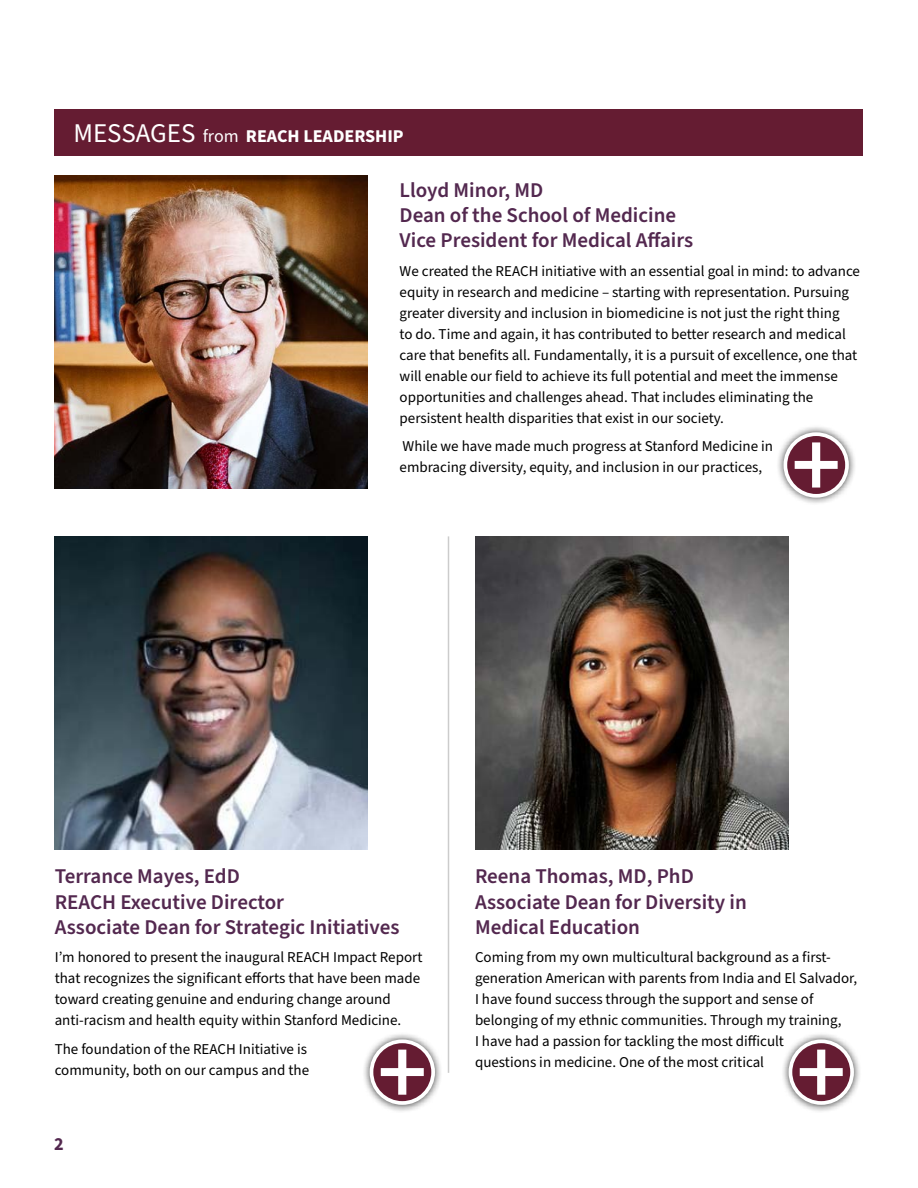
<style>
.page{position:relative;width:918px;height:1188px;background:#fff}
.page>*{position:absolute;margin:0;border:0;box-sizing:border-box;transform-origin:0 0}
.t1{font:600 21px/25.2px "Source Sans Pro";color:#53284f}
.t2{font:700 18px "Source Sans Pro";color:#fff}
.t3{font:700 18px "Source Sans Pro";color:#53284f}
.t4{font:15px/21px "Source Sans Pro";color:#000}
.s1{font-weight:400;font-size:27px}
.s2{font-weight:400}
</style>
<div class="page">
<img style="left:55px;top:176px;width:313px;height:312px">
<img style="left:475px;top:536px;width:314px;height:313px">
<div style="left:55px;top:109px;width:808px;height:47px;background:#651c32"></div>
<hr style="left:448px;top:536px;width:1px;height:537px;background:#ccc">
<div style="left:362px;top:1032px;width:81px;height:81px;background:#000;opacity:.75"></div>
<svg style="left:371px;top:1041px;width:62px;height:62px"></svg>
<div style="left:370px;top:1039px;width:65px;height:66px;border:4px solid #fff;border-radius:50%"></div>
<svg style="left:381px;top:1050px;width:43px;height:45px"></svg>
<div style="left:781px;top:1032px;width:81px;height:81px;background:#000;opacity:.75"></div>
<svg style="left:790px;top:1041px;width:62px;height:62px"></svg>
<div style="left:789px;top:1039px;width:65px;height:66px;border:4px solid #fff;border-radius:50%"></div>
<svg style="left:800px;top:1050px;width:43px;height:45px"></svg>
<img style="left:55px;top:536px;width:313px;height:313px">
<div style="left:776px;top:424px;width:81px;height:82px;background:#000;opacity:.75"></div>
<svg style="left:785px;top:434px;width:62px;height:62px"></svg>
<div style="left:784px;top:432px;width:65px;height:66px;border:4px solid #fff;border-radius:50%"></div>
<svg style="left:795px;top:442px;width:43px;height:46px"></svg>
<p class="t2" style="left:73px;top:124px;width:332px"><span class="s1">MESSAGES</span> <span class="s2">from</span> REACH LEADERSHIP</p>
<h1 class="t1" style="left:400px;top:178px;width:295px">Lloyd Minor, MD<br>Dean of the School of Medicine<br>Vice President for Medical Affairs</h1>
<p class="t4" style="left:400px;top:261px;width:462px">We created the REACH initiative with an essential goal in mind: to advance equity in research and medicine – starting with representation. Pursuing greater diversity and inclusion in biomedicine is not just the right thing<br>to do. Time and again, it has contributed to better research and medical care that benefits all. Fundamentally, it is a pursuit of excellence, one that will enable our field to achieve its full potential and meet the immense opportunities and challenges ahead. That includes eliminating the persistent health disparities that exist in our society.</p>
<p class="t4" style="left:400px;top:436px;width:375px">While we have made much progress at Stanford Medicine in embracing diversity, equity, and inclusion in our practices,</p>
<h1 class="t1" style="left:55px;top:864px;width:346px">Terrance Mayes, EdD<br>REACH Executive Director<br>Associate Dean for Strategic Initiatives</h1>
<p class="t4" style="left:55px;top:947px;width:369px">I’m honored to present the inaugural REACH Impact Report that recognizes the significant efforts that have been made toward creating genuine and enduring change around anti-racism and health equity within Stanford Medicine.</p>
<p class="t4" style="left:55px;top:1039px;width:256px">The foundation of the REACH Initiative is community, both on our campus and the</p>
<p class="t3" style="left:54px;top:1132px;width:11px">2</p>
<h1 class="t1" style="left:475px;top:864px;width:273px">Reena Thomas, MD, PhD<br>Associate Dean for Diversity in<br>Medical Education</h1>
<p class="t4" style="left:475px;top:947px;width:384px">Coming from my own multicultural background as a first&shy;generation American with parents from India and El Salvador, I have found success through the support and sense of belonging of my ethnic communities. Through my training,<br>I have had a passion for tackling the most difficult<br>questions in medicine. One of the most critical</p>
</div>
